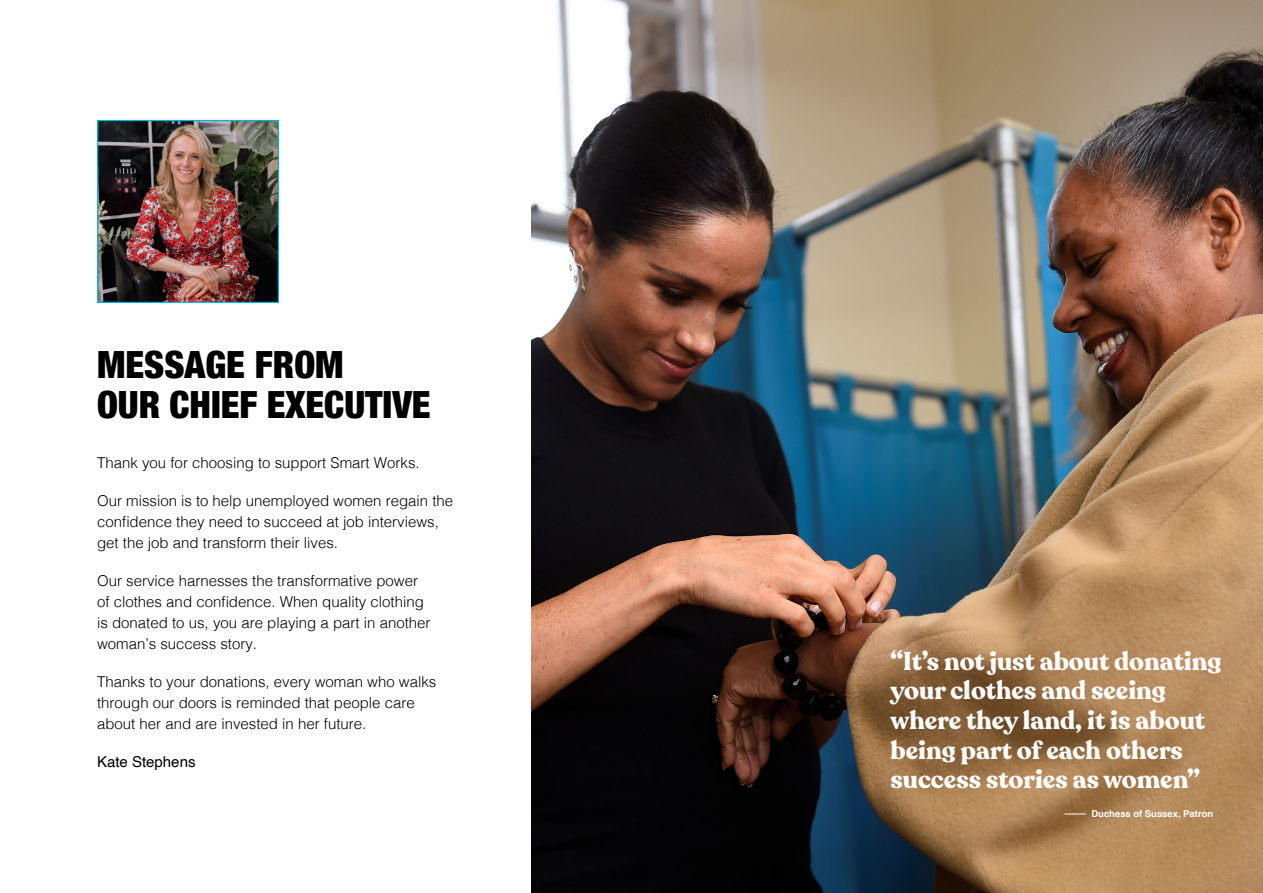
<style>
.page{position:relative;width:1263px;height:893px;background:#fff}
.page>*{position:absolute;margin:0;border:0;box-sizing:border-box;transform-origin:0 0}
.t1{font:900 condensed 37.5px/40.5px "Helvetica Neue";color:#000}
.t2{font:700 25.5px/29.5px "Recoleta";color:#fff}
.t3{font:300 15px/21px "Helvetica";color:#000}
.t4{font:15px "Helvetica";color:#000}
.t5{font:700 9.45px "Helvetica";color:#fff}
</style>
<div class="page">
<img style="left:531px;top:0;width:732px;height:893px">
<svg style="left:1064px;top:814px;width:22px;height:1px"></svg>
<img style="left:99px;top:122px;width:178px;height:179px">
<div style="left:97px;top:120px;width:182px;height:183px;border:1px solid #00b2dd"></div>
<h1 class="t1" style="left:97px;top:342px;width:335px">MESSAGE FROM<br>OUR CHIEF EXECUTIVE</h1>
<p class="t3" style="left:97px;top:451px;width:324px">Thank you for choosing to support Smart Works.</p>
<p class="t3" style="left:97px;top:489px;width:358px">Our mission is to help unemployed women regain the confidence they need to succeed at job interviews, get the job and transform their lives.</p>
<p class="t3" style="left:97px;top:569px;width:335px">Our service harnesses the transformative power of clothes and confidence. When quality clothing is donated to us, you are playing a part in another woman’s success story.</p>
<p class="t3" style="left:97px;top:670px;width:341px">Thanks to your donations, every woman who walks through our doors is reminded that people care about her and are invested in her future.</p>
<p class="t4" style="left:97px;top:750px;width:100px">Kate Stephens</p>
<h2 class="t2" style="left:890px;top:647px;width:333px">“It’s not just about donating your clothes and seeing where they land, it is about being part of each others success stories as women”</h2>
<p class="t5" style="left:1091px;top:808px;width:123px">Duchess of Sussex, Patron</p>
</div>
